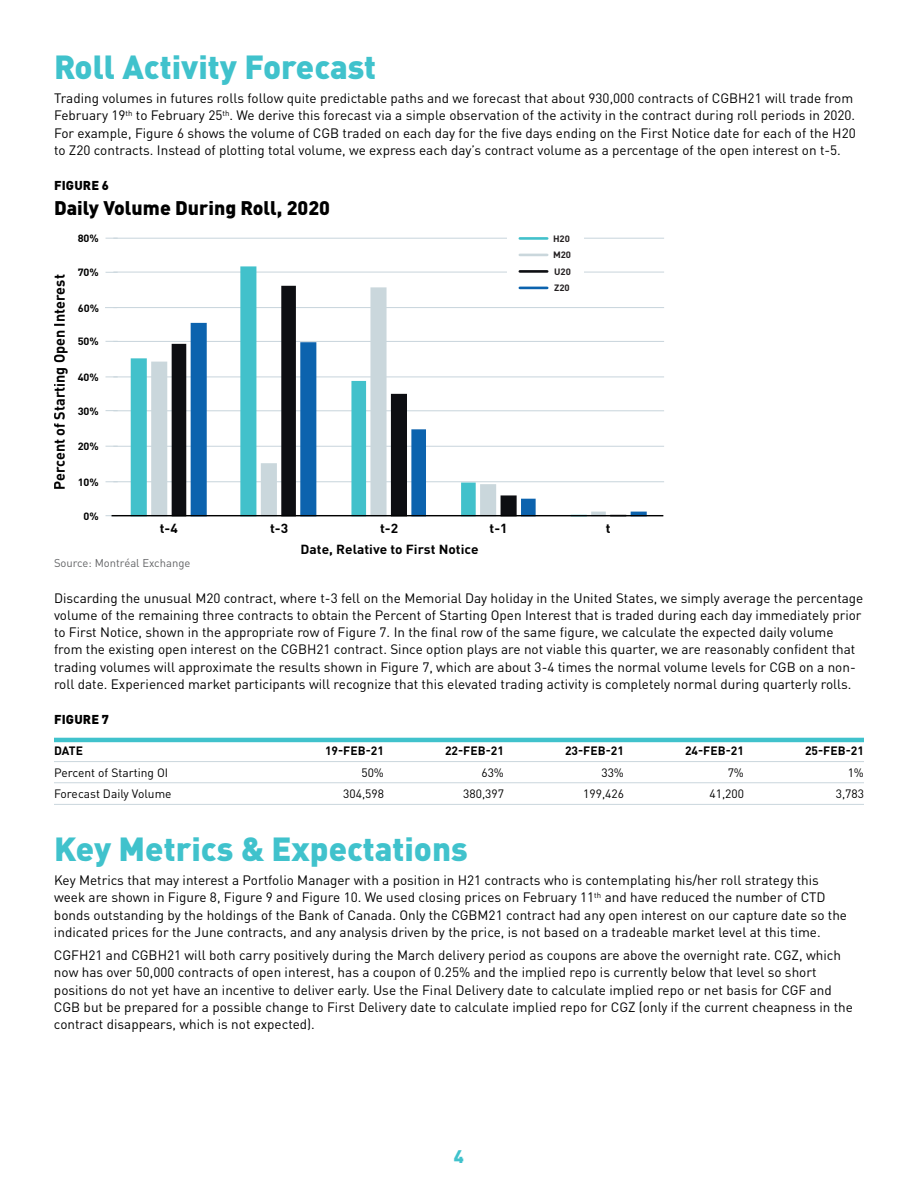
<style>
.page{position:relative;width:918px;height:1188px;background:#fff}
.page>*{position:absolute;margin:0;border:0;box-sizing:border-box;transform-origin:0 0}
.t1{font:900 33px "DIN Pro";color:#40c2cc}
.t2{font:900 19.5px "DIN Pro";color:#000}
.t3{font:900 18px "DIN Pro";color:#40c2cc}
.t4{font:700 15px "DIN Pro";color:#000;scale:.95 1}
.t5{font:13.5px/17.2px "DIN Pro";color:#000}
.t6{font:700 13.05px "DIN Pro";color:#000;scale:1.05 1}
.t7{font:900 12.75px "DIN Pro";letter-spacing:.01em;color:#000}
.t8{font:12px "DIN Pro";color:#000}
.t9{font:700 12px "DIN Pro";color:#000}
.t10{font:11.25px "DIN Pro";color:#636466}
.t11{font:700 10.5px "DIN Pro";color:#000;scale:1.05 1}
.t12{font:700 9.15px/16.5px "DIN Pro";color:#231f20;scale:1.05 1}
</style>
<div class="page">
<hr style="left:114px;top:481px;width:550px;height:1px;background:#cad6dd">
<hr style="left:114px;top:446px;width:550px;height:1px;background:#cad6dd">
<hr style="left:114px;top:410px;width:550px;height:1px;background:#cad6dd">
<hr style="left:114px;top:376px;width:550px;height:1px;background:#cad6dd">
<hr style="left:114px;top:341px;width:550px;height:1px;background:#cad6dd">
<hr style="left:114px;top:307px;width:550px;height:1px;background:#cad6dd">
<hr style="left:114px;top:272px;width:550px;height:1px;background:#cad6dd">
<hr style="left:114px;top:238px;width:550px;height:1px;background:#cad6dd">
<svg style="left:131px;top:266px;width:456px;height:249px"></svg>
<svg style="left:151px;top:287px;width:21px;height:228px;fill:#cad7dc"></svg>
<svg style="left:172px;top:286px;width:415px;height:229px"></svg>
<svg style="left:191px;top:323px;width:456px;height:192px"></svg>
<hr style="left:114px;top:515px;width:550px;height:1px;background:#dad9d9">
<div style="left:507px;top:227px;width:76px;height:76px;background:#fff"></div>
<hr style="left:520px;top:237px;width:27px;height:3px;background:#42c1cb">
<hr style="left:520px;top:254px;width:27px;height:2px;background:#cad7dc">
<hr style="left:520px;top:270px;width:27px;height:3px;background:#0d0e12">
<hr style="left:520px;top:287px;width:27px;height:2px;background:#0c63ae">
<hr style="left:112px;top:515px;width:551px;height:1px;background:#010101">
<hr style="left:54px;top:761px;width:210px;height:1px;background:#cad6dd">
<hr style="left:264px;top:761px;width:120px;height:1px;background:#cad6dd">
<hr style="left:384px;top:761px;width:120px;height:1px;background:#cad6dd">
<hr style="left:504px;top:761px;width:120px;height:1px;background:#cad6dd">
<hr style="left:624px;top:761px;width:120px;height:1px;background:#cad6dd">
<hr style="left:744px;top:761px;width:120px;height:1px;background:#cad6dd">
<hr style="left:54px;top:782px;width:210px;height:1px;background:#cad6dd">
<hr style="left:264px;top:782px;width:120px;height:1px;background:#cad6dd">
<hr style="left:384px;top:782px;width:120px;height:1px;background:#cad6dd">
<hr style="left:504px;top:782px;width:120px;height:1px;background:#cad6dd">
<hr style="left:624px;top:782px;width:120px;height:1px;background:#cad6dd">
<hr style="left:744px;top:782px;width:120px;height:1px;background:#cad6dd">
<hr style="left:54px;top:804px;width:210px;height:1px;background:#cad6dd">
<hr style="left:264px;top:804px;width:120px;height:1px;background:#cad6dd">
<hr style="left:384px;top:804px;width:120px;height:1px;background:#cad6dd">
<hr style="left:504px;top:804px;width:120px;height:1px;background:#cad6dd">
<hr style="left:624px;top:804px;width:120px;height:1px;background:#cad6dd">
<hr style="left:744px;top:804px;width:120px;height:1px;background:#cad6dd">
<hr style="left:54px;top:738px;width:210px;height:4px;background:#40c2cc">
<hr style="left:264px;top:738px;width:120px;height:4px;background:#40c2cc">
<hr style="left:384px;top:738px;width:120px;height:4px;background:#40c2cc">
<hr style="left:504px;top:738px;width:120px;height:4px;background:#40c2cc">
<hr style="left:624px;top:738px;width:120px;height:4px;background:#40c2cc">
<hr style="left:744px;top:738px;width:120px;height:4px;background:#40c2cc">
<h1 class="t1" style="left:54px;top:41px;width:324px">Roll Activity Forecast</h1>
<p class="t5" style="left:54px;top:89px;width:803px">Trading volumes in futures rolls follow quite predictable paths and we forecast that about 930,000 contracts of CGBH21 will trade from February 19<sup>th</sup> to February 25<sup>th</sup>. We derive this forecast via a simple observation of the activity in the contract during roll periods in 2020.<br>For example, Figure 6 shows the volume of CGB traded on each day for the five days ending on the First Notice date for each of the H20 to Z20 contracts. Instead of plotting total volume, we express each day’s contract volume as a percentage of the open interest on t-5.</p>
<p class="t7" style="left:54px;top:175px;width:57px">FIGURE 6</p>
<h2 class="t2" style="left:54px;top:192px;width:278px">Daily Volume During Roll, 2020</h2>
<p class="t11" style="left:78px;top:230px;width:22px">80%</p>
<p class="t4" style="left:48px;top:490px;width:229px;rotate:-90deg">Percent of Starting Open Interest</p>
<p class="t11" style="left:78px;top:264px;width:22px">70%</p>
<p class="t11" style="left:78px;top:300px;width:22px">60%</p>
<p class="t11" style="left:78px;top:333px;width:22px">50%</p>
<p class="t11" style="left:78px;top:369px;width:22px">40%</p>
<p class="t11" style="left:78px;top:403px;width:22px">30%</p>
<p class="t11" style="left:78px;top:438px;width:22px">20%</p>
<p class="t11" style="left:78px;top:474px;width:22px">10%</p>
<p class="t11" style="left:84px;top:508px;width:16px">0%</p>
<p class="t12" style="left:553px;top:230px;width:19px">H20<br>M20<br>U20<br>Z20</p>
<p class="t6" style="left:160px;top:518px;width:19px">t-4</p>
<p class="t6" style="left:270px;top:518px;width:19px">t-3</p>
<p class="t6" style="left:380px;top:518px;width:19px">t-2</p>
<p class="t6" style="left:490px;top:518px;width:19px">t-1</p>
<p class="t6" style="left:606px;top:518px;width:6px">t</p>
<p class="t6" style="left:301px;top:540px;width:171px">Date, Relative to First Notice</p>
<p class="t10" style="left:54px;top:555px;width:138px">Source: Montréal Exchange</p>
<p class="t5" style="left:54px;top:588px;width:811px">Discarding the unusual M20 contract, where t-3 fell on the Memorial Day holiday in the United States, we simply average the percentage volume of the remaining three contracts to obtain the Percent of Starting Open Interest that is traded during each day immediately prior to First Notice, shown in the appropriate row of Figure 7. In the final row of the same figure, we calculate the expected daily volume from the existing open interest on the CGBH21 contract. Since option plays are not viable this quarter, we are reasonably confident that trading volumes will approximate the results shown in Figure 7, which are about 3-4 times the normal volume levels for CGB on a non&shy;roll date. Experienced market participants will recognize that this elevated trading activity is completely normal during quarterly rolls.</p>
<p class="t7" style="left:54px;top:709px;width:57px">FIGURE 7</p>
<p class="t9" style="left:54px;top:742px;width:31px">DATE</p>
<p class="t9" style="left:325px;top:742px;width:60px">19-FEB-21</p>
<p class="t9" style="left:445px;top:742px;width:60px">22-FEB-21</p>
<p class="t9" style="left:565px;top:742px;width:60px">23-FEB-21</p>
<p class="t9" style="left:685px;top:742px;width:60px">24-FEB-21</p>
<p class="t9" style="left:805px;top:742px;width:60px">25-FEB-21</p>
<p class="t8" style="left:54px;top:763px;width:116px">Percent of Starting OI</p>
<p class="t8" style="left:361px;top:763px;width:24px">50%</p>
<p class="t8" style="left:481px;top:763px;width:24px">63%</p>
<p class="t8" style="left:601px;top:763px;width:24px">33%</p>
<p class="t8" style="left:728px;top:763px;width:18px">7%</p>
<p class="t8" style="left:848px;top:763px;width:18px">1%</p>
<p class="t8" style="left:54px;top:785px;width:119px">Forecast Daily Volume</p>
<p class="t8" style="left:343px;top:785px;width:42px">304,598</p>
<p class="t8" style="left:463px;top:785px;width:42px">380,397</p>
<p class="t8" style="left:583px;top:785px;width:42px">199,426</p>
<p class="t8" style="left:710px;top:785px;width:36px">41,200</p>
<p class="t8" style="left:836px;top:785px;width:30px">3,783</p>
<h1 class="t1" style="left:54px;top:823px;width:415px">Key Metrics &amp; Expectations</h1>
<p class="t5" style="left:54px;top:871px;width:795px">Key Metrics that may interest a Portfolio Manager with a position in H21 contracts who is contemplating his/her roll strategy this week are shown in Figure 8, Figure 9 and Figure 10. We used closing prices on February 11<sup>th</sup> and have reduced the number of CTD bonds outstanding by the holdings of the Bank of Canada. Only the CGBM21 contract had any open interest on our capture date so the indicated prices for the June contracts, and any analysis driven by the price, is not based on a tradeable market level at this time.</p>
<p class="t5" style="left:54px;top:946px;width:801px">CGFH21 and CGBH21 will both carry positively during the March delivery period as coupons are above the overnight rate. CGZ, which now has over 50,000 contracts of open interest, has a coupon of 0.25% and the implied repo is currently below that level so short positions do not yet have an incentive to deliver early. Use the Final Delivery date to calculate implied repo or net basis for CGF and CGB but be prepared for a possible change to First Delivery date to calculate implied repo for CGZ (only if the current cheapness in the contract disappears, which is not expected).</p>
<h3 class="t3" style="left:454px;top:1142px;width:12px">4</h3>
</div>
